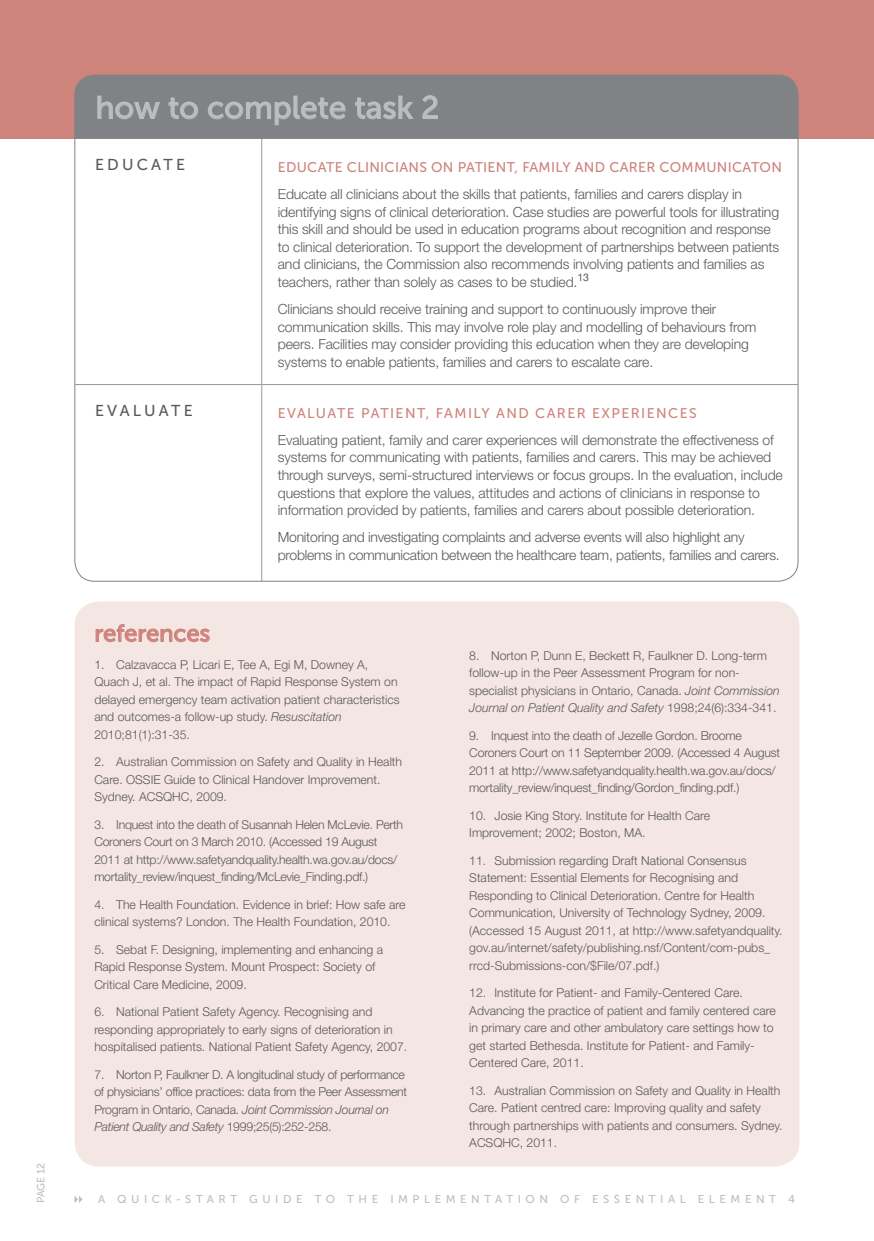
<style>
.page{position:relative;width:874px;height:1241px;background:#fff}
.page>*{position:absolute;margin:0;border:0;box-sizing:border-box;transform-origin:0 0}
.t1{font:31.5px "Museo Sans 500";color:#bcbec0}
.t2{font:23.62px "Museo Sans 500";color:#ce837b}
.t3{font:15.75px "Museo Sans 500";letter-spacing:.2em;color:#58595b}
.t4{font:300 14px/17.5px "Helvetica Neue";letter-spacing:-.01em;color:#58595b}
.t5{font:14px "Museo Sans 500";color:#ce837b}
.t6{font:300 12.25px/17.5px "Helvetica Neue";color:#58595b}
.t7{font:300 12.25px/17.5px "Helvetica Neue";letter-spacing:-.02em;color:#58595b}
.t8{font:11.38px "Museo Sans 500";letter-spacing:.4em;color:#bcbec0}
.t9{font:10.5px "Museo Sans 500";color:#bcbec0}
.s1{font-style:italic}
</style>
<div class="page">
<div style="left:0;top:0;width:873px;height:139px;background:#ce837b"></div>
<svg style="left:74px;top:1196px;width:8px;height:6px"></svg>
<hr style="left:261px;top:139px;width:1px;height:245px;background:#97999c">
<hr style="left:261px;top:384px;width:1px;height:197px;background:#97999c">
<hr style="left:75px;top:384px;width:186px;height:1px;background:#97999c">
<hr style="left:261px;top:384px;width:536px;height:1px;background:#97999c">
<div style="left:74px;top:601px;width:725px;height:565px;background:#f4e6e2;border-radius:25px"></div>
<svg style="left:95px;top:624px;width:115px;height:19px"></svg>
<div style="left:76px;top:75px;width:721px;height:64px;background:#808285"></div>
<svg style="left:97px;top:95px;width:63px;height:24px;background:#8c8e91"></svg>
<svg style="left:168px;top:97px;width:30px;height:22px"></svg>
<svg style="left:207px;top:95px;width:138px;height:30px;background:#8a8c8e"></svg>
<svg style="left:354px;top:95px;width:60px;height:24px"></svg>
<svg style="left:422px;top:95px;width:16px;height:24px"></svg>
<p class="t9" style="left:35px;top:1202px;width:42px;rotate:-90deg">PAGE 12</p>
<h1 class="t1" style="left:95px;top:90px;width:345px">HOW TO COMPLETE TASK 2</h1>
<p class="t3" style="left:95px;top:156px;width:91px">EDUCATE</p>
<p class="t5" style="left:278px;top:159px;width:19px">EDUCATE</p>
<p class="t5" style="left:347px;top:159px;width:9px">CLINICIANS</p>
<p class="t5" style="left:431px;top:159px;width:36px">ON PATIENT</p>
<p class="t5" style="left:514px;top:159px;width:17px">, FAMIL</p>
<p class="t5" style="left:562px;top:159px;width:24px">Y AND</p>
<p class="t5" style="left:609px;top:159px;width:10px">CARER</p>
<p class="t5" style="left:659px;top:159px;width:12px">COMMUNICATON</p>
<p class="t4" style="left:278px;top:185px;width:503px">Educate all clinicians about the skills that patients, families and carers display in identifying signs of clinical deterioration. Case studies are powerful tools for illustrating this skill and should be used in education programs about recognition and response to clinical deterioration. To support the development of partnerships between patients and clinicians, the Commission also recommends involving patients and families as teachers, rather than solely as cases to be studied.<sup>13</sup></p>
<p class="t4" style="left:278px;top:300px;width:480px">Clinicians should receive training and support to continuously improve their communication skills. This may involve role play and modelling of behaviours from peers. Facilities may consider providing this education when they are developing systems to enable patients, families and carers to escalate care.</p>
<p class="t3" style="left:95px;top:402px;width:99px">EVALUATE</p>
<p class="t5" style="left:278px;top:405px;width:20px">EVALUATE</p>
<p class="t5" style="left:361px;top:405px;width:10px">PATIENT</p>
<p class="t5" style="left:426px;top:405px;width:20px">, FAMIL</p>
<p class="t5" style="left:481px;top:405px;width:27px">Y AND</p>
<p class="t5" style="left:535px;top:405px;width:11px">CARER</p>
<p class="t5" style="left:592px;top:405px;width:30px">EXPERIENCES</p>
<p class="t4" style="left:278px;top:431px;width:506px">Evaluating patient, family and carer experiences will demonstrate the effectiveness of systems for communicating with patients, families and carers. This may be achieved through surveys, semi-structured interviews or focus groups. In the evaluation, include questions that explore the values, attitudes and actions of clinicians in response to information provided by patients, families and carers about possible deterioration.</p>
<p class="t4" style="left:278px;top:528px;width:503px">Monitoring and investigating complaints and adverse events will also highlight any problems in communication between the healthcare team, patients, families and carers.</p>
<h2 class="t2" style="left:94px;top:620px;width:117px">REFERENCES</h2>
<p class="t6" style="left:94px;top:655px;width:306px">1. Calzavacca P, Licari E, Tee A, Egi M, Downey A, Quach J, et al. The impact of Rapid Response System on delayed emergency team activation patient characteristics and outcomes-a follow-up study. <span class="s1">Resuscitation </span>2010;81(1):31-35.</p>
<p class="t6" style="left:94px;top:752px;width:309px">2. Australian Commission on Safety and Quality in Health<br>Care. OSSIE Guide to Clinical Handover Improvement.<br>Sydney. ACSQHC, 2009.</p>
<p class="t7" style="left:94px;top:815px;width:310px">3. Inquest into the death of Susannah Helen McLevie. Perth Coroners Court on 3 March 2010. (Accessed 19 August 2011 at http://www.safetyandquality.health.wa.gov.au/docs/ mortality_review/inquest_finding/McLevie_Finding.pdf.)</p>
<p class="t6" style="left:94px;top:895px;width:312px">4. The Health Foundation. Evidence in brief: How safe are clinical systems? London. The Health Foundation, 2010.</p>
<p class="t6" style="left:94px;top:940px;width:290px">5. Sebat F. Designing, implementing and enhancing a<br>Rapid Response System. Mount Prospect: Society of<br>Critical Care Medicine, 2009.</p>
<p class="t6" style="left:94px;top:1002px;width:314px">6. National Patient Safety Agency. Recognising and responding appropriately to early signs of deterioration in hospitalised patients. National Patient Safety Agency, 2007.</p>
<p class="t7" style="left:94px;top:1065px;width:314px">7. Norton P, Faulkner D. A longitudinal study of performance of physicians’ office practices: data from the Peer Assessment Program in Ontario, Canada. <span class="s1">Joint Commission Journal on Patient Quality and Safety</span> 1999;25(5):252-258.</p>
<p class="t6" style="left:469px;top:646px;width:312px">8. Norton P, Dunn E, Beckett R, Faulkner D. Long-term follow-up in the Peer Assessment Program for non&shy;specialist physicians in Ontario, Canada. <span class="s1">Joint Commission Journal on Patient Quality and Safety</span> 1998;24(6):334-341.</p>
<p class="t6" style="left:469px;top:726px;width:312px">9. Inquest into the death of Jezelle Gordon. Broome Coroners Court on 11 September 2009. (Accessed 4 August 2011 at http://www.safetyandquality.health.wa.gov.au/docs/ mortality_review/inquest_finding/Gordon_finding.pdf.)</p>
<p class="t6" style="left:469px;top:806px;width:242px">10. Josie King Story. Institute for Health Care<br>Improvement; 2002; Boston, MA.</p>
<p class="t6" style="left:469px;top:851px;width:314px">11. Submission regarding Draft National Consensus Statement: Essential Elements for Recognising and Responding to Clinical Deterioration. Centre for Health Communication, University of Technology Sydney, 2009. (Accessed 15 August 2011, at http://www.safetyandquality. gov.au/internet/safety/publishing.nsf/Content/com-pubs_ rrcd-Submissions-con/$File/07.pdf.)</p>
<p class="t6" style="left:469px;top:983px;width:308px">12. Institute for Patient- and Family-Centered Care.<br>Advancing the practice of patient and family centered care in primary care and other ambulatory care settings how to get started Bethesda. Institute for Patient- and Family-Centered Care, 2011.</p>
<p class="t6" style="left:469px;top:1081px;width:314px">13. Australian Commission on Safety and Quality in Health Care. Patient centred care: Improving quality and safety through partnerships with patients and consumers. Sydney.<br>ACSQHC, 2011.</p>
<p class="t8" style="left:98px;top:1192px;width:698px">A QUICK-START GUIDE TO THE IMPLEMENTATION OF ESSENTIAL ELEMENT 4</p>
</div>
